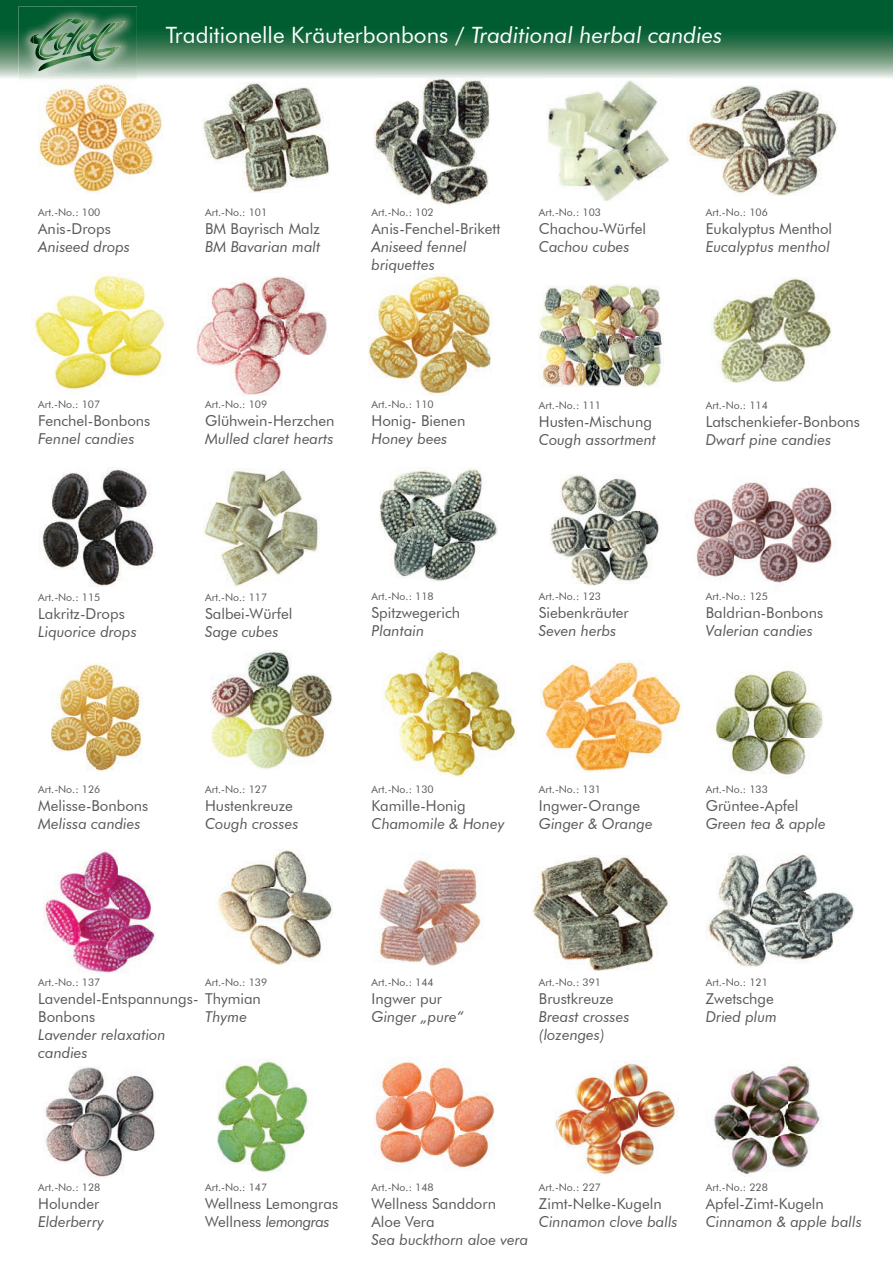
<style>
.page{position:relative;width:893px;height:1263px;background:#fff}
.page>*{position:absolute;margin:0;border:0;box-sizing:border-box;transform-origin:0 0}
.t1{font:22.5px "Futura BT";color:#fff}
.t2{font:15px/18px "Futura BT";color:#57585a}
.t3{font:italic 15px/18px "Futura BT";color:#57585a}
.t4{font:10.5px "Futura BT";color:#57585a}
.s1{font-style:italic}
</style>
<div class="page">
<svg style="left:0;top:0;width:893px;height:83px;background:#468464"></svg>
<img style="left:38px;top:83px;width:125px;height:109px">
<img style="left:203px;top:83px;width:127px;height:109px">
<img style="left:374px;top:79px;width:117px;height:125px">
<img style="left:546px;top:79px;width:124px;height:122px">
<img style="left:688px;top:85px;width:149px;height:111px">
<img style="left:34px;top:272px;width:131px;height:118px">
<img style="left:197px;top:276px;width:130px;height:120px">
<img style="left:369px;top:275px;width:123px;height:120px">
<img style="left:539px;top:285px;width:124px;height:101px">
<img style="left:712px;top:278px;width:120px;height:105px">
<img style="left:39px;top:468px;width:116px;height:118px">
<img style="left:204px;top:469px;width:114px;height:118px">
<img style="left:379px;top:469px;width:118px;height:112px">
<img style="left:687px;top:482px;width:148px;height:101px">
<img style="left:51px;top:663px;width:92px;height:108px">
<img style="left:211px;top:651px;width:122px;height:119px">
<img style="left:382px;top:651px;width:135px;height:125px">
<img style="left:541px;top:660px;width:140px;height:112px">
<img style="left:714px;top:669px;width:109px;height:106px">
<img style="left:44px;top:849px;width:112px;height:124px">
<img style="left:218px;top:849px;width:114px;height:116px">
<img style="left:379px;top:859px;width:102px;height:107px">
<img style="left:531px;top:855px;width:139px;height:115px">
<img style="left:706px;top:853px;width:149px;height:114px">
<img style="left:549px;top:475px;width:110px;height:111px">
<img style="left:43px;top:1067px;width:112px;height:110px">
<img style="left:217px;top:1059px;width:95px;height:114px">
<img style="left:375px;top:1057px;width:120px;height:113px">
<img style="left:555px;top:1060px;width:122px;height:115px">
<img style="left:713px;top:1064px;width:109px;height:111px">
<img style="left:18px;top:6px;width:119px;height:77px">
<svg style="left:74px;top:18px;width:8px;height:3px"></svg>
<img style="left:40px;top:18px;width:34px;height:3px">
<svg style="left:30px;top:35px;width:4px;height:9px"></svg>
<img style="left:34px;top:19px;width:33px;height:41px">
<img style="left:87px;top:21px;width:7px;height:2px">
<img style="left:58px;top:21px;width:29px;height:2px">
<img style="left:38px;top:23px;width:74px;height:48px">
<img style="left:116px;top:21px;width:10px;height:30px">
<img style="left:94px;top:23px;width:22px;height:35px">
<h1 class="t1" style="left:166px;top:22px;width:558px">Traditionelle Kräuterbonbons / <span class="s1">Traditional herbal candies</span></h1>
<p class="t4" style="left:38px;top:205px;width:64px">Art.-No.: 100</p>
<p class="t2" style="left:38px;top:219px;width:74px">Anis-Drops</p>
<p class="t3" style="left:38px;top:237px;width:93px">Aniseed drops</p>
<p class="t4" style="left:38px;top:398px;width:64px">Art.-No.: 107</p>
<p class="t2" style="left:38px;top:412px;width:114px">Fenchel-Bonbons</p>
<p class="t3" style="left:38px;top:430px;width:98px">Fennel candies</p>
<p class="t4" style="left:205px;top:205px;width:64px">Art.-No.: 101</p>
<p class="t2" style="left:205px;top:219px;width:116px">BM Bayrisch Malz</p>
<p class="t3" style="left:205px;top:237px;width:117px">BM Bavarian malt</p>
<p class="t4" style="left:372px;top:205px;width:64px">Art.-No.: 102</p>
<p class="t2" style="left:372px;top:219px;width:130px">Anis-Fenchel-Brikett</p>
<p class="t3" style="left:372px;top:237px;width:97px">Aniseed fennel briquettes</p>
<p class="t4" style="left:539px;top:205px;width:64px">Art.-No.: 103</p>
<p class="t2" style="left:539px;top:219px;width:109px">Chachou-Würfel</p>
<p class="t3" style="left:539px;top:237px;width:92px">Cachou cubes</p>
<p class="t4" style="left:706px;top:205px;width:64px">Art.-No.: 106</p>
<p class="t2" style="left:706px;top:219px;width:128px">Eukalyptus Menthol</p>
<p class="t3" style="left:706px;top:237px;width:126px">Eucalyptus menthol</p>
<p class="t4" style="left:205px;top:398px;width:64px">Art.-No.: 109</p>
<p class="t2" style="left:205px;top:412px;width:131px">Glühwein-Herzchen</p>
<p class="t3" style="left:205px;top:430px;width:130px">Mulled claret hearts</p>
<p class="t4" style="left:372px;top:398px;width:64px">Art.-No.: 110</p>
<p class="t2" style="left:372px;top:412px;width:95px">Honig- Bienen</p>
<p class="t3" style="left:372px;top:430px;width:77px">Honey bees</p>
<p class="t4" style="left:539px;top:399px;width:64px">Art.-No.: 111</p>
<p class="t2" style="left:539px;top:413px;width:115px">Husten-Mischung</p>
<p class="t3" style="left:539px;top:431px;width:119px">Cough assortment</p>
<p class="t4" style="left:706px;top:399px;width:64px">Art.-No.: 114</p>
<p class="t2" style="left:706px;top:413px;width:156px">Latschenkiefer-Bonbons</p>
<p class="t3" style="left:706px;top:431px;width:127px">Dwarf pine candies</p>
<p class="t4" style="left:38px;top:590px;width:64px">Art.-No.: 115</p>
<p class="t2" style="left:38px;top:604px;width:88px">Lakritz-Drops</p>
<p class="t3" style="left:38px;top:622px;width:100px">Liquorice drops</p>
<p class="t4" style="left:205px;top:590px;width:64px">Art.-No.: 117</p>
<p class="t2" style="left:205px;top:604px;width:89px">Salbei-Würfel</p>
<p class="t3" style="left:205px;top:622px;width:75px">Sage cubes</p>
<p class="t4" style="left:372px;top:590px;width:64px">Art.-No.: 118</p>
<p class="t2" style="left:372px;top:604px;width:90px">Spitzwegerich</p>
<p class="t3" style="left:372px;top:622px;width:54px">Plantain</p>
<p class="t4" style="left:539px;top:590px;width:64px">Art.-No.: 123</p>
<p class="t2" style="left:539px;top:604px;width:91px">Siebenkräuter</p>
<p class="t3" style="left:539px;top:622px;width:79px">Seven herbs</p>
<p class="t4" style="left:706px;top:590px;width:64px">Art.-No.: 125</p>
<p class="t2" style="left:706px;top:604px;width:119px">Baldrian-Bonbons</p>
<p class="t3" style="left:706px;top:622px;width:109px">Valerian candies</p>
<p class="t4" style="left:38px;top:783px;width:64px">Art.-No.: 126</p>
<p class="t2" style="left:38px;top:796px;width:112px">Melisse-Bonbons</p>
<p class="t3" style="left:38px;top:814px;width:104px">Melissa candies</p>
<p class="t4" style="left:205px;top:783px;width:64px">Art.-No.: 127</p>
<p class="t2" style="left:205px;top:796px;width:89px">Hustenkreuze</p>
<p class="t3" style="left:205px;top:814px;width:95px">Cough crosses</p>
<p class="t4" style="left:372px;top:783px;width:64px">Art.-No.: 130</p>
<p class="t2" style="left:372px;top:796px;width:96px">Kamille-Honig</p>
<p class="t3" style="left:372px;top:814px;width:135px">Chamomile &amp; Honey</p>
<p class="t4" style="left:539px;top:783px;width:64px">Art.-No.: 131</p>
<p class="t2" style="left:539px;top:796px;width:103px">Ingwer-Orange</p>
<p class="t3" style="left:539px;top:814px;width:115px">Ginger &amp; Orange</p>
<p class="t4" style="left:706px;top:783px;width:64px">Art.-No.: 133</p>
<p class="t2" style="left:706px;top:796px;width:94px">Grüntee-Apfel</p>
<p class="t3" style="left:706px;top:814px;width:122px">Green tea &amp; apple</p>
<p class="t4" style="left:38px;top:975px;width:64px">Art.-No.: 137</p>
<p class="t2" style="left:38px;top:989px;width:224px">Lavendel-Entspannungs- Thymian<br>Bonbons</p>
<p class="t3" style="left:38px;top:1025px;width:129px">Lavender relaxation candies</p>
<p class="t4" style="left:205px;top:975px;width:64px">Art.-No.: 139</p>
<p class="t3" style="left:205px;top:1007px;width:43px">Thyme</p>
<p class="t4" style="left:372px;top:975px;width:64px">Art.-No.: 144</p>
<p class="t2" style="left:372px;top:989px;width:72px">Ingwer pur</p>
<p class="t3" style="left:372px;top:1007px;width:94px">Ginger „pure“</p>
<p class="t4" style="left:539px;top:975px;width:64px">Art.-No.: 391</p>
<p class="t2" style="left:539px;top:989px;width:76px">Brustkreuze</p>
<p class="t3" style="left:539px;top:1007px;width:92px">Breast crosses (lozenges)</p>
<p class="t4" style="left:706px;top:975px;width:64px">Art.-No.: 121</p>
<p class="t2" style="left:706px;top:989px;width:69px">Zwetschge</p>
<p class="t3" style="left:706px;top:1007px;width:73px">Dried plum</p>
<p class="t4" style="left:38px;top:1180px;width:64px">Art.-No.: 128</p>
<p class="t2" style="left:38px;top:1194px;width:63px">Holunder</p>
<p class="t3" style="left:38px;top:1212px;width:67px">Elderberry</p>
<p class="t4" style="left:205px;top:1180px;width:64px">Art.-No.: 147</p>
<p class="t2" style="left:205px;top:1194px;width:134px">Wellness Lemongras<br>Wellness <span class="s1">lemongras</span></p>
<p class="t4" style="left:372px;top:1180px;width:64px">Art.-No.: 148</p>
<p class="t2" style="left:372px;top:1194px;width:126px">Wellness Sanddorn<br>Aloe Vera</p>
<p class="t3" style="left:372px;top:1230px;width:158px">Sea buckthorn aloe vera</p>
<p class="t4" style="left:539px;top:1180px;width:64px">Art.-No.: 227</p>
<p class="t2" style="left:539px;top:1194px;width:124px">Zimt-Nelke-Kugeln</p>
<p class="t3" style="left:539px;top:1212px;width:140px">Cinnamon clove balls</p>
<p class="t4" style="left:706px;top:1180px;width:64px">Art.-No.: 228</p>
<p class="t2" style="left:706px;top:1194px;width:120px">Apfel-Zimt-Kugeln</p>
<p class="t3" style="left:706px;top:1212px;width:158px">Cinnamon &amp; apple balls</p>
</div>
